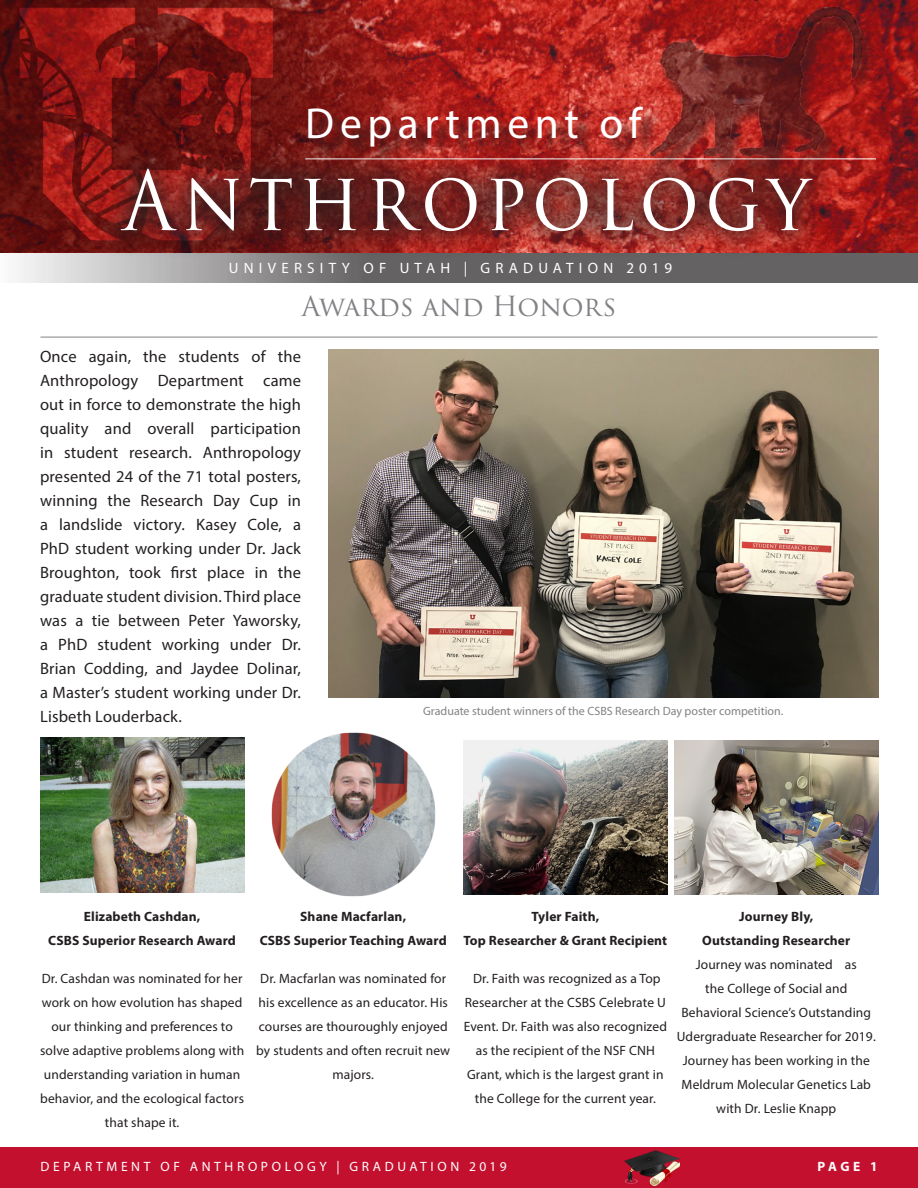
<style>
.page{position:relative;width:918px;height:1188px;background:#fff}
.page>*{position:absolute;margin:0;border:0;box-sizing:border-box;transform-origin:0 0}
.t1{font:80.1px "Trajan Pro 3";letter-spacing:.07em;color:#fff;scale:.92 1}
.Header_line_2{font:43.5px "Myriad Pro";letter-spacing:.13em;color:#fff}
.Header_line_2-2{font:27px "Trajan Pro 3";letter-spacing:-.005em;color:#808285}
.Body_first_paragraph{font:16.5px/24px "Myriad Pro";letter-spacing:.01em;color:#231f20;text-align:justify}
.t2{font:15px "Myriad Pro";letter-spacing:.35em;color:#fff}
.Body_first_paragraph-2{font:13.5px/24px "Myriad Pro";letter-spacing:.01em;color:#231f20;text-align:center}
.Body_first_paragraph-3{font:700 13.5px/24px "Myriad Pro";letter-spacing:.01em;color:#231f20;text-align:center}
.t3{font:13.5px "Myriad Pro";letter-spacing:.27em;color:#fff}
.t4{font:700 13.5px "Myriad Pro";color:#fff}
.t5{font:12px "Myriad Pro";color:#808285}
.s1{font-weight:700}
</style>
<div class="page">
<div style="left:0;top:1148px;width:918px;height:40px;background:#c3102f"></div>
<img style="left:624px;top:1150px;width:57px;height:37px">
<img style="left:428px;top:0;width:490px;height:253px">
<svg style="left:19px;top:253px;width:899px;height:30px;background:#827f80"></svg>
<svg style="left:862px;top:11px;width:13px;height:99px"></svg>
<img style="left:655px;top:8px;width:207px;height:102px">
<svg style="left:0;top:0;width:428px;height:253px;background:#7e1916"></svg>
<img style="left:16px;top:8px;width:260px;height:233px">
<svg style="left:486px;top:0;width:169px;height:110px;background:#bd2c26"></svg>
<div style="left:309px;top:110px;width:584px;height:68px;background:#231f20;opacity:.75"></div>
<hr style="left:305px;top:159px;width:571px;height:1px;background:#fff">
<div style="left:93px;top:141px;width:748px;height:119px;background:#231f20;opacity:.85"></div>
<img style="left:271px;top:733px;width:164px;height:164px">
<img style="left:328px;top:350px;width:550px;height:348px">
<hr style="left:40px;top:337px;width:838px;height:1px;background:#808285">
<img style="left:40px;top:738px;width:205px;height:154px">
<img style="left:463px;top:740px;width:204px;height:155px">
<img style="left:675px;top:740px;width:203px;height:155px">
<p class="Header_line_2" style="left:305px;top:97px;width:338px">Department of</p>
<p class="t1" style="left:123px;top:146px;width:749px">Anthropology</p>
<p class="t2" style="left:229px;top:259px;width:445px">UNIVERSITY OF UTAH | GRADUATION 2019</p>
<p class="Header_line_2-2" style="left:302px;top:288px;width:316px">Awards and Honors</p>
<p class="Body_first_paragraph" style="left:40px;top:344px;width:263px">Once again, the students of the Anthropology Department came out in force to demonstrate the high quality and overall participation in student research. Anthropology presented 24 of the 71 total posters, winning the Research Day Cup in a landslide victory. Kasey Cole, a PhD student working under Dr. Jack Broughton, took first place in the graduate student division. Third place was a tie between Peter Yaworsky, a PhD student working under Dr.<br>Brian Codding, and Jaydee Dolinar, a Master’s student working under Dr.<br>Lisbeth Louderback.</p>
<p class="t5" style="left:423px;top:703px;width:361px">Graduate student winners of the CSBS Research Day poster competition.</p>
<p class="Body_first_paragraph-3" style="left:48px;top:904px;width:189px">Elizabeth Cashdan,<br>CSBS Superior Research Award</p>
<p class="Body_first_paragraph-2" style="left:40px;top:966px;width:206px">Dr. Cashdan was nominated for her work on how evolution has shaped our thinking and preferences to solve adaptive problems along with understanding variation in human behavior, and the ecological factors that shape it.</p>
<p class="Body_first_paragraph-3" style="left:260px;top:904px;width:189px">Shane Macfarlan,<br>CSBS Superior Teaching Award</p>
<p class="Body_first_paragraph-2" style="left:256px;top:966px;width:195px">Dr. Macfarlan was nominated for his excellence as an educator. His courses are thouroughly enjoyed by students and often recruit new majors.</p>
<p class="Body_first_paragraph-3" style="left:464px;top:904px;width:205px">Tyler Faith,<br>Top Researcher &amp; Grant Recipient</p>
<p class="Body_first_paragraph-2" style="left:464px;top:966px;width:205px">Dr. Faith was recognized as a Top Researcher at the CSBS Celebrate U Event. Dr. Faith was also recognized as the recipient of the NSF CNH Grant, which is the largest grant in the College for the current year.</p>
<p class="Body_first_paragraph-2" style="left:677px;top:905px;width:201px"><span class="s1">Journey Bly,<br>Outstanding Researcher<br></span>Journey was nominated as<br>the College of Social and<br>Behavioral Science’s Outstanding<br>Udergraduate Researcher for 2019.<br>Journey has been working in the<br>Meldrum Molecular Genetics Lab with Dr. Leslie Knapp</p>
<p class="t3" style="left:41px;top:1158px;width:468px">DEPARTMENT OF ANTHROPOLOGY | GRADUATION 2019</p>
<p class="t4" style="left:818px;top:1158px;width:62px">PAGE 1</p>
</div>
